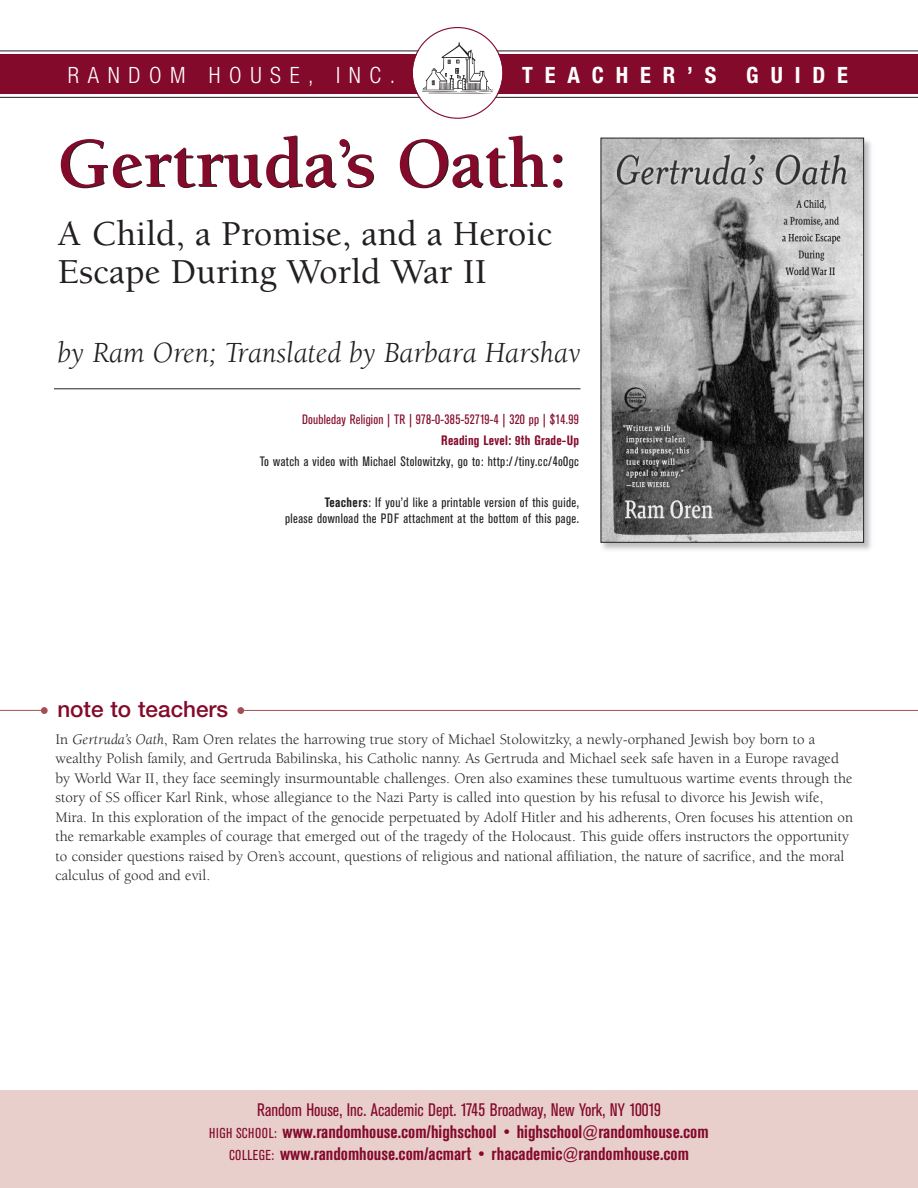
<style>
.page{position:relative;width:918px;height:1188px;background:#fff}
.page>*{position:absolute;margin:0;border:0;box-sizing:border-box;transform-origin:0 0}
.t1{font:700 72px "Berkeley";color:#840a2b}
.t2{font:500 36px/37.5px "Berkeley";color:#231f20}
.t3{font:italic 30px "Berkeley";color:#231f20}
.t4{font:300 condensed 22.5px "Helvetica Neue";letter-spacing:.385em;color:#fff}
.t5{font:700 condensed 22.5px "Helvetica Neue";letter-spacing:.53em;color:#fff}
.t6{font:500 22.5px "Helvetica Neue";color:#840a2b}
.t7{font:700 condensed 18px/21.6px "Akzidenz Grotesk BE";color:#840a2b;text-align:center}
.t8{font:15px/19.5px "Berkeley";color:#231f20}
.t9{font:condensed 13.5px/16.2px "Akzidenz Grotesk BE";letter-spacing:.03em;color:#231f20;text-align:right}
.t10{font:condensed 13.5px "Akzidenz Grotesk BE";letter-spacing:.015em;color:#840a2b}
.t11{font:700 condensed 13.5px "Akzidenz Grotesk BE";letter-spacing:.015em;color:#840a2b}
.s1{font-weight:700}
.s2{font-style:italic}
.s3{font-weight:400}
.s4{font-weight:400;font-size:14.25px}
</style>
<div class="page">
<div style="left:0;top:1091px;width:918px;height:97px;background:#e8cfcc"></div>
<hr style="left:0;top:97px;width:918px;height:1px;background:#231f20">
<hr style="left:0;top:51px;width:918px;height:1px;background:#231f20">
<div style="left:0;top:54px;width:918px;height:40px;background:#840a2b"></div>
<svg style="left:412px;top:27px;width:91px;height:92px"></svg>
<img style="left:600px;top:137px;width:271px;height:413px">
<img style="left:603px;top:140px;width:259px;height:401px">
<div style="left:601px;top:138px;width:263px;height:405px;border:1px solid #231f20"></div>
<hr style="left:54px;top:389px;width:526px;height:1px;background:#231f20">
<hr style="left:0;top:710px;width:45px;height:1px;background:#a25055">
<div style="left:41px;top:707px;width:7px;height:7px;background:#a25055;border-radius:50%"></div>
<hr style="left:244px;top:710px;width:674px;height:1px;background:#a25055">
<div style="left:237px;top:707px;width:7px;height:7px;background:#a25055;border-radius:50%"></div>
<h3 class="t4" style="left:68px;top:67px;width:329px">RANDOM HOUSE, INC.</h3>
<h3 class="t5" style="left:522px;top:67px;width:196px">TEACHER’S</h3>
<h3 class="t5" style="left:746px;top:67px;width:103px">GUIDE</h3>
<h1 class="t1" style="left:57px;top:135px;width:512px">Gertruda’s Oath:</h1>
<h2 class="t2" style="left:58px;top:218px;width:496px">A Child, a Promise, and a Heroic<br>Escape During World War II</h2>
<h3 class="t3" style="left:58px;top:340px;width:524px">by Ram Oren; Translated by Barbara Harshav</h3>
<p class="t10" style="left:302px;top:415px;width:278px">Doubleday Religion | TR | 978-0-385-52719-4 | 320 pp | $14.99</p>
<p class="t11" style="left:441px;top:435px;width:139px">Reading Level: 9th Grade-Up</p>
<p class="t9" style="left:260px;top:454px;width:321px">To watch a video with Michael Stolowitzky, go to: http://tiny.cc/4o0gc</p>
<p class="t9" style="left:285px;top:495px;width:295px"><span class="s1">Teachers</span>: If you’d like a printable version of this guide,<br>please download the PDF attachment at the bottom of this page.</p>
<h3 class="t6" style="left:57px;top:701px;width:172px">note to teachers</h3>
<p class="t8" style="left:55px;top:731px;width:799px">In <span class="s2">Gertruda’s Oath</span>, Ram Oren relates the harrowing true story of Michael Stolowitzky, a newly-orphaned Jewish boy born to a wealthy Polish family, and Gertruda Babilinska, his Catholic nanny. As Gertruda and Michael seek safe haven in a Europe ravaged by World War II, they face seemingly insurmountable challenges. Oren also examines these tumultuous wartime events through the story of SS officer Karl Rink, whose allegiance to the Nazi Party is called into question by his refusal to divorce his Jewish wife, Mira. In this exploration of the impact of the genocide perpetuated by Adolf Hitler and his adherents, Oren focuses his attention on the remarkable examples of courage that emerged out of the tragedy of the Holocaust. This guide offers instructors the opportunity to consider questions raised by Oren’s account, questions of religious and national affiliation, the nature of sacrifice, and the moral calculus of good and evil.</p>
<p class="t7" style="left:209px;top:1101px;width:501px"><span class="s3">Random House, Inc. Academic Dept. 1745 Broadway, New York, NY 10019<br></span><span class="s4">HIGH SCHOOL:</span> www.randomhouse.com/highschool • highschool@randomhouse.com<br><span class="s4">COLLEGE:</span> www.randomhouse.com/acmart • rhacademic@randomhouse.com</p>
</div>
